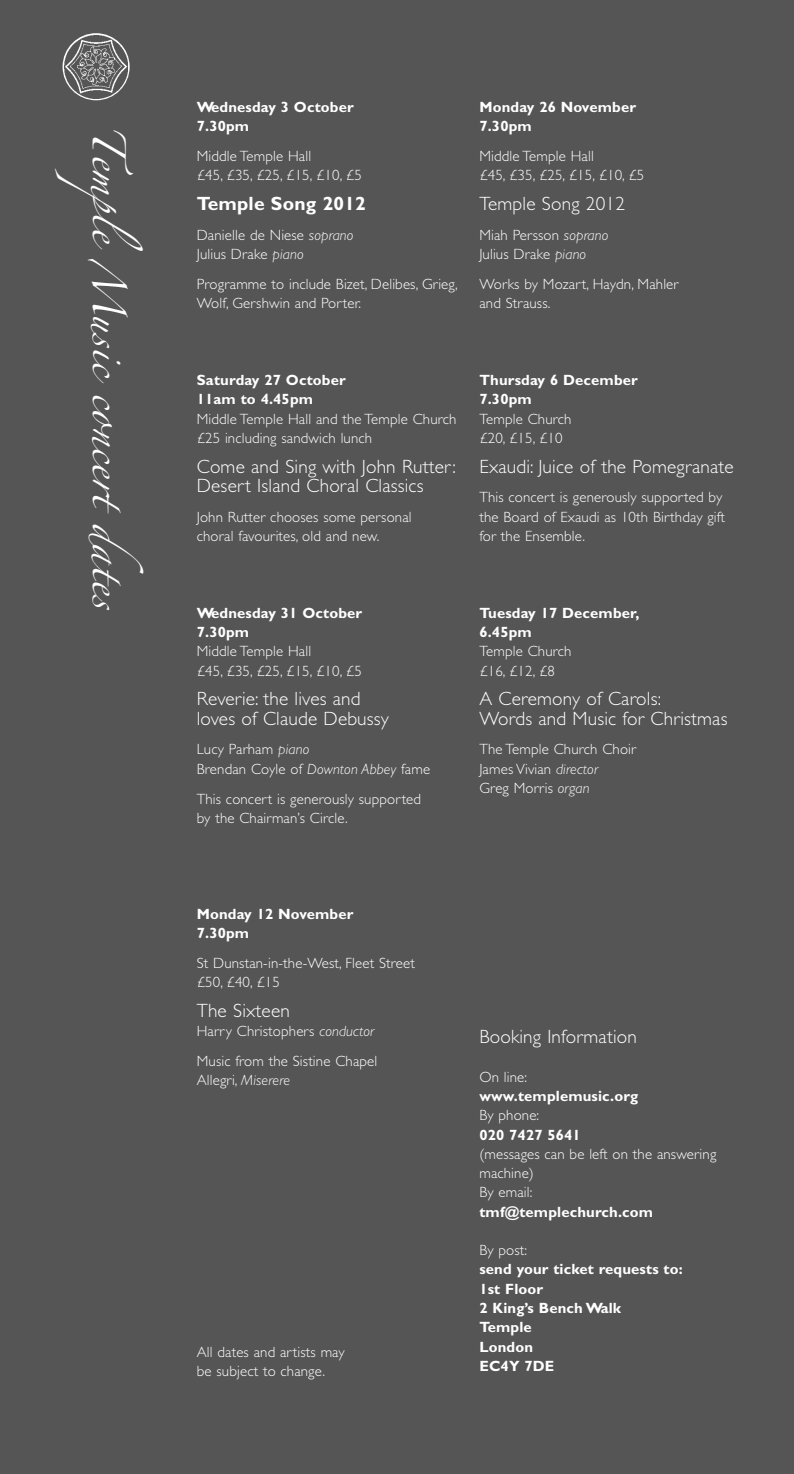
<style>
.page{position:relative;width:794px;height:1474px;background:#fff}
.page>*{position:absolute;margin:0;border:0;box-sizing:border-box;transform-origin:0 0}
.t1{font:29.75px "Zapfino";color:#fff}
.t2{font:300 19.25px/19.2px "Gill Sans CE";letter-spacing:.01em;color:#fff}
.t3{font:700 19.25px "Gill Sans CE";letter-spacing:.01em;color:#fff}
.t4{font:300 14.88px/19.2px "Gill Sans CE";letter-spacing:.01em;color:#fff}
.t5{font:700 14.88px/19.2px "Gill Sans CE";letter-spacing:.01em;color:#fff}
.s1{font-style:italic}
</style>
<div class="page">
<div style="left:0;top:1px;width:793px;height:1472px;background:#555"></div>
<svg style="left:62px;top:33px;width:68px;height:68px"></svg>
<h1 class="t1" style="left:121px;top:124px;width:487px;rotate:90deg">Temple Mus ic concert dates</h1>
<p class="t5" style="left:197px;top:99px;width:158px">Wednesday 3 October<br>7.30pm</p>
<p class="t4" style="left:197px;top:148px;width:166px">Middle Temple Hall<br>£45, £35, £25, £15, £10, £5</p>
<p class="t3" style="left:197px;top:196px;width:170px">Temple Song 2012</p>
<p class="t4" style="left:197px;top:227px;width:158px">Danielle de Niese <span class="s1">soprano<br></span>Julius Drake <span class="s1">piano</span></p>
<p class="t4" style="left:197px;top:276px;width:262px">Programme to include Bizet, Delibes, Grieg,<br>Wolf, Gershwin and Porter.</p>
<p class="t5" style="left:479px;top:99px;width:158px">Monday 26 November<br>7.30pm</p>
<p class="t4" style="left:479px;top:148px;width:166px">Middle Temple Hall<br>£45, £35, £25, £15, £10, £5</p>
<p class="t2" style="left:479px;top:196px;width:147px">Temple Song 2012</p>
<p class="t4" style="left:479px;top:227px;width:131px">Miah Persson <span class="s1">soprano<br></span>Julius Drake <span class="s1">piano</span></p>
<p class="t4" style="left:479px;top:276px;width:201px">Works by Mozart, Haydn, Mahler and Strauss.</p>
<p class="t5" style="left:197px;top:372px;width:150px">Saturday 27 October<br>11am to 4.45pm</p>
<p class="t4" style="left:197px;top:410px;width:261px">Middle Temple Hall and the Temple Church £25 including sandwich lunch</p>
<p class="t2" style="left:197px;top:458px;width:261px">Come and Sing with John Rutter:<br>Desert Island Choral Classics</p>
<p class="t4" style="left:197px;top:508px;width:216px">John Rutter chooses some personal choral favourites, old and new.</p>
<p class="t5" style="left:479px;top:372px;width:160px">Thursday 6 December<br>7.30pm</p>
<p class="t4" style="left:479px;top:410px;width:94px">Temple Church £20, £15, £10</p>
<p class="t2" style="left:479px;top:458px;width:256px">Exaudi: Juice of the Pomegranate</p>
<p class="t4" style="left:479px;top:489px;width:247px">This concert is generously supported by the Board of Exaudi as 10th Birthday gift for the Ensemble.</p>
<p class="t5" style="left:197px;top:604px;width:167px">Wednesday 31 October<br>7.30pm</p>
<p class="t4" style="left:197px;top:643px;width:166px">Middle Temple Hall<br>£45, £35, £25, £15, £10, £5</p>
<p class="t2" style="left:197px;top:691px;width:194px">Reverie: the lives and loves of Claude Debussy</p>
<p class="t4" style="left:197px;top:741px;width:235px">Lucy Parham <span class="s1">piano<br></span>Brendan Coyle of <span class="s1">Downton Abbey</span> fame</p>
<p class="t4" style="left:197px;top:790px;width:226px">This concert is generously supported by the Chairman’s Circle.</p>
<p class="t5" style="left:479px;top:604px;width:162px">Tuesday 17 December,<br>6.45pm</p>
<p class="t4" style="left:479px;top:643px;width:94px">Temple Church £16, £12, £8</p>
<p class="t2" style="left:479px;top:691px;width:250px">A Ceremony of Carols:<br>Words and Music for Christmas</p>
<p class="t4" style="left:479px;top:741px;width:158px">The Temple Church Choir<br>James Vivian <span class="s1">director<br></span>Greg Morris <span class="s1">organ</span></p>
<p class="t5" style="left:197px;top:905px;width:158px">Monday 12 November<br>7.30pm</p>
<p class="t4" style="left:197px;top:955px;width:220px">St Dunstan-in-the-West, Fleet Street £50, £40, £15</p>
<p class="t2" style="left:197px;top:1003px;width:95px">The Sixteen</p>
<p class="t4" style="left:197px;top:1018px;width:182px;line-height:29.8px">Harry Christophers <span class="s1">conductor<br></span>Music from the Sistine Chapel</p>
<p class="t4" style="left:197px;top:1072px;width:95px">Allegri, <span class="s1">Miserere</span></p>
<p class="t4" style="left:197px;top:1343px;width:149px">All dates and artists may be subject to change.</p>
<p class="t2" style="left:479px;top:1029px;width:159px">Booking Information</p>
<p class="t4" style="left:479px;top:1068px;width:49px">On line:</p>
<p class="t5" style="left:479px;top:1087px;width:160px">www.templemusic.org</p>
<p class="t4" style="left:479px;top:1107px;width:61px">By phone:</p>
<p class="t5" style="left:479px;top:1126px;width:103px">020 7427 5641</p>
<p class="t4" style="left:479px;top:1145px;width:238px">(messages can be left on the answering machine)<br>By email:</p>
<p class="t5" style="left:479px;top:1203px;width:175px">tmf@templechurch.com</p>
<p class="t4" style="left:479px;top:1242px;width:49px">By post:</p>
<p class="t5" style="left:479px;top:1261px;width:205px">send your ticket requests to:<br>1st Floor<br>2 King’s Bench Walk<br>Temple<br>London<br>EC4Y 7DE</p>
</div>
